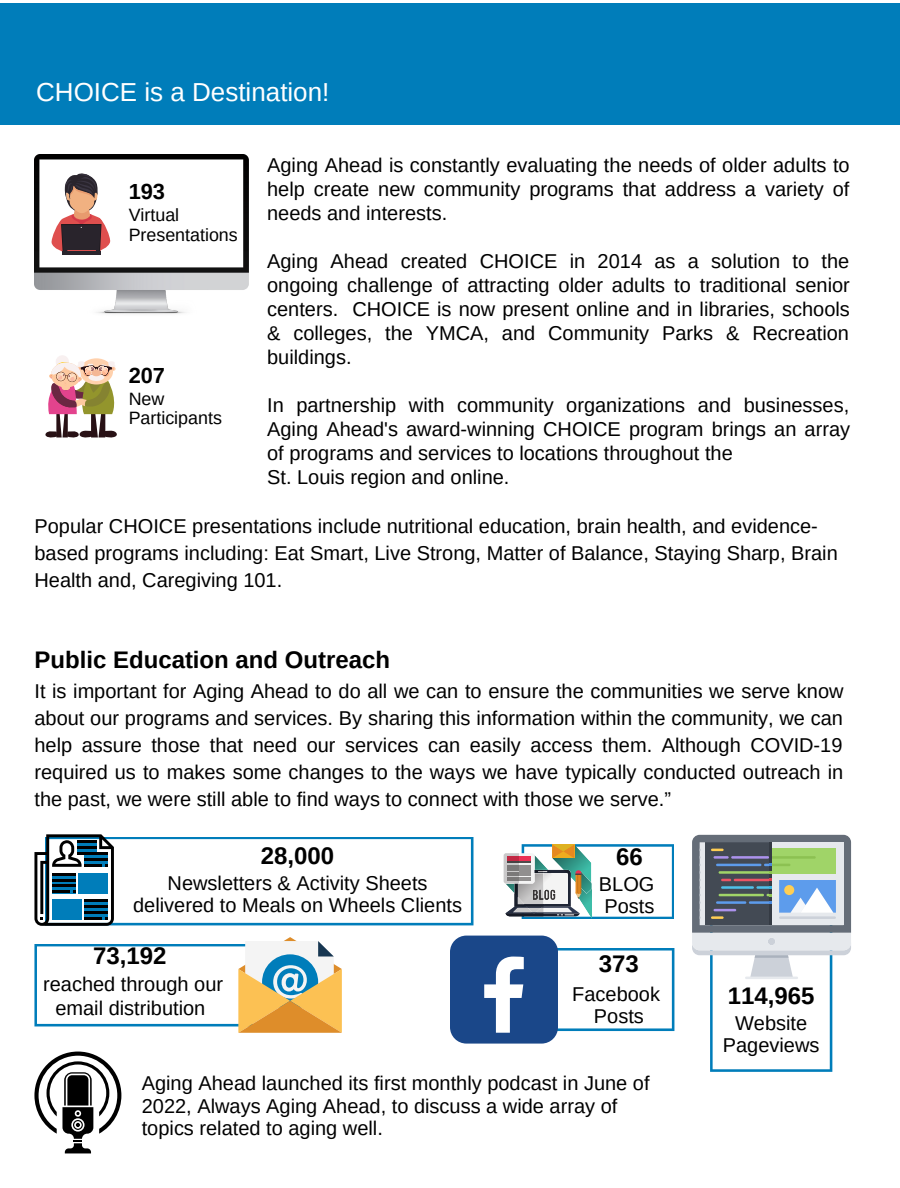
<style>
.page{position:relative;width:900px;height:1188px;background:#fff}
.page>*{position:absolute;margin:0;border:0;box-sizing:border-box;transform-origin:0 0}
.t1{font:26px "Arimo";color:#fff}
.t2{font:700 24px "Arimo";color:#000}
.t3{font:700 21.8px "Arimo";color:#000}
.t4{font:20px/24px "Arimo";color:#000;text-align:justify}
.t5{font:17.8px "Arimo";color:#000}
</style>
<div class="page">
<div style="left:0;top:4px;width:900px;height:121px;background:#007dba"></div>
<img style="left:34px;top:154px;width:215px;height:160px">
<hr style="left:62px;top:251px;width:39px;height:4px;background:#29242c">
<svg style="left:51px;top:172px;width:60px;height:81px"></svg>
<svg style="left:45px;top:355px;width:72px;height:83px"></svg>
<svg style="left:34px;top:834px;width:439px;height:92px"></svg>
<hr style="left:85px;top:864px;width:17px;height:3px;background:#000">
<svg style="left:692px;top:835px;width:159px;height:237px"></svg>
<svg style="left:34px;top:937px;width:308px;height:96px"></svg>
<svg style="left:504px;top:844px;width:170px;height:75px"></svg>
<div style="left:450px;top:936px;width:108px;height:108px;background:#1a4789;border-radius:16px"></div>
<svg style="left:484px;top:948px;width:190px;height:85px"></svg>
<svg style="left:34px;top:1052px;width:87px;height:101px"></svg>
<p class="t1" style="left:36px;top:78px;width:295px">CHOICE is a Destination!</p>
<p class="t4" style="left:267px;top:153px;width:584px">Aging Ahead is constantly evaluating the needs of older adults to help create new community programs that address a variety of needs and interests.</p>
<p class="t4" style="left:267px;top:249px;width:584px">Aging Ahead created CHOICE in 2014 as a solution to the ongoing challenge of attracting older adults to traditional senior centers. CHOICE is now present online and in libraries, schools &amp; colleges, the YMCA, and Community Parks &amp; Recreation buildings.</p>
<p class="t4" style="left:267px;top:393px;width:584px">In partnership with community organizations and businesses, Aging Ahead's award-winning CHOICE program brings an array of programs and services to locations throughout the</p>
<p class="t4" style="left:267px;top:465px;width:244px">St. Louis region and online.</p>
<p class="t4" style="left:34px;top:512px;width:805px;line-height:27px;text-align:left">Popular CHOICE presentations include nutritional education, brain health, and evidence&shy;based programs including: Eat Smart, Live Strong, Matter of Balance, Staying Sharp, Brain<br>Health and, Caregiving 101.</p>
<p class="t3" style="left:129px;top:179px;width:38px">193</p>
<p class="t5" style="left:129px;top:205px;width:52px">Virtual</p>
<p class="t5" style="left:129px;top:225px;width:111px">Presentations</p>
<p class="t3" style="left:129px;top:363px;width:38px">207</p>
<p class="t5" style="left:129px;top:389px;width:37px">New</p>
<p class="t5" style="left:129px;top:408px;width:95px">Participants</p>
<p class="t2" style="left:34px;top:646px;width:357px">Public Education and Outreach</p>
<p class="t4" style="left:34px;top:677px;width:811px;line-height:27px">It is important for Aging Ahead to do all we can to ensure the communities we serve know about our programs and services. By sharing this information within the community, we can help assure those that need our services can easily access them. Although COVID-19 required us to makes some changes to the ways we have typically conducted outreach in the past, we were still able to find ways to connect with those we serve.”</p>
<p class="t2" style="left:261px;top:842px;width:75px">28,000</p>
<p class="t4" style="left:168px;top:871px;width:261px">Newsletters &amp; Activity Sheets</p>
<p class="t4" style="left:133px;top:893px;width:330px">delivered to Meals on Wheels Clients</p>
<p class="t2" style="left:616px;top:844px;width:28px">66</p>
<p class="t4" style="left:599px;top:872px;width:57px">BLOG</p>
<p class="t4" style="left:605px;top:894px;width:52px">Posts</p>
<p class="t2" style="left:93px;top:942px;width:75px">73,192</p>
<p class="t4" style="left:43px;top:972px;width:182px;text-align:center">reached through our email distribution</p>
<p class="t2" style="left:599px;top:951px;width:42px">373</p>
<p class="t4" style="left:572px;top:982px;width:89px">Facebook</p>
<p class="t4" style="left:594px;top:1004px;width:52px">Posts</p>
<p class="t4" style="left:142px;top:1072px;width:509px;line-height:22.4px;text-align:left">Aging Ahead launched its first monthly podcast in June of<br>2022, Always Aging Ahead, to discuss a wide array of topics related to aging well.</p>
<p class="t2" style="left:728px;top:982px;width:88px">114,965</p>
<p class="t4" style="left:735px;top:1011px;width:74px">Website</p>
<p class="t4" style="left:723px;top:1033px;width:98px">Pageviews</p>
</div>
